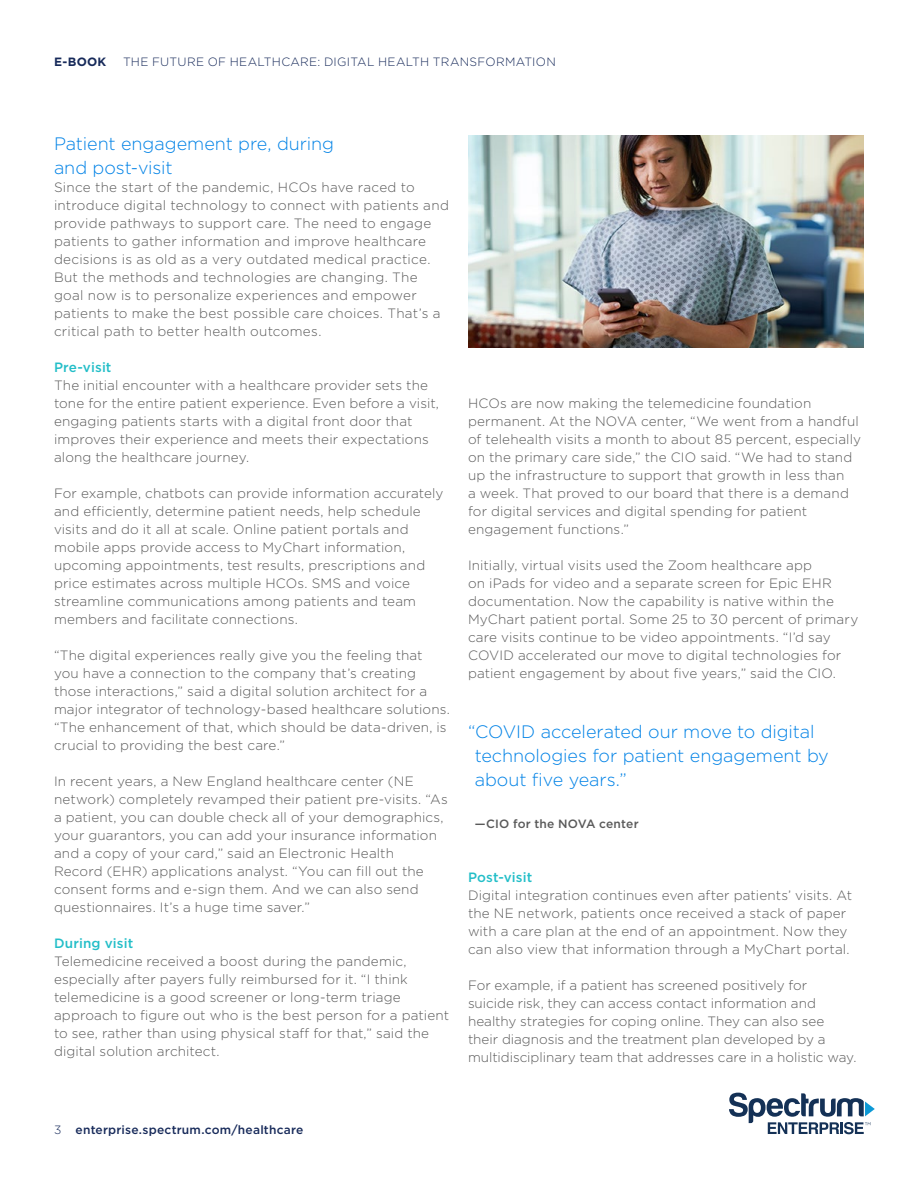
<style>
.page{position:relative;width:918px;height:1188px;background:#fff}
.page>*{position:absolute;margin:0;border:0;box-sizing:border-box;transform-origin:0 0}
.t1{font:300 18px/24px "Gotham";letter-spacing:-.005em;color:#0082e6}
.t2{font:300 13.5px/18px "Gotham";letter-spacing:.01em;color:#5a5a5a}
.t3{font:500 13.5px "Gotham";letter-spacing:.01em;color:#23bec8}
.t4{font:300 12px "Gotham";letter-spacing:.02em;color:#172a5a}
.t5{font:500 12px "Gotham";letter-spacing:.02em;color:#172a5a}
.t6{font:500 12px "Gotham";letter-spacing:.015em;color:#5a5a5a}
.t7{font:700 12px "Gotham";color:#172a5a}
</style>
<div class="page">
<img style="left:468px;top:135px;width:396px;height:213px">
<svg style="left:729px;top:1093px;width:146px;height:41px"></svg>
<p class="t7" style="left:54px;top:54px;width:54px">E-BOOK</p>
<p class="t4" style="left:123px;top:54px;width:434px">THE FUTURE OF HEALTHCARE: DIGITAL HEALTH TRANSFORMATION</p>
<h1 class="t1" style="left:54px;top:131px;width:282px">Patient engagement pre, during and post-visit</h1>
<p class="t2" style="left:54px;top:178px;width:396px">Since the start of the pandemic, HCOs have raced to introduce digital technology to connect with patients and provide pathways to support care. The need to engage patients to gather information and improve healthcare decisions is as old as a very outdated medical practice.<br>But the methods and technologies are changing. The goal now is to personalize experiences and empower patients to make the best possible care choices. That’s a critical path to better health outcomes.</p>
<p class="t3" style="left:54px;top:358px;width:59px">Pre-visit</p>
<p class="t2" style="left:54px;top:376px;width:387px">The initial encounter with a healthcare provider sets the tone for the entire patient experience. Even before a visit, engaging patients starts with a digital front door that improves their experience and meets their expectations along the healthcare journey.</p>
<p class="t2" style="left:54px;top:484px;width:391px">For example, chatbots can provide information accurately and efficiently, determine patient needs, help schedule visits and do it all at scale. Online patient portals and mobile apps provide access to MyChart information, upcoming appointments, test results, prescriptions and price estimates across multiple HCOs. SMS and voice streamline communications among patients and team members and facilitate connections.</p>
<p class="t2" style="left:54px;top:646px;width:397px">“The digital experiences really give you the feeling that you have a connection to the company that’s creating those interactions,” said a digital solution architect for a major integrator of technology-based healthcare solutions. “The enhancement of that, which should be data-driven, is crucial to providing the best care.”</p>
<p class="t2" style="left:54px;top:772px;width:395px">In recent years, a New England healthcare center (NE network) completely revamped their patient pre-visits. “As a patient, you can double check all of your demographics, your guarantors, you can add your insurance information and a copy of your card,” said an Electronic Health<br>Record (EHR) applications analyst. “You can fill out the consent forms and e-sign them. And we can also send questionnaires. It’s a huge time saver.”</p>
<p class="t3" style="left:54px;top:934px;width:81px">During visit</p>
<p class="t2" style="left:54px;top:952px;width:397px">Telemedicine received a boost during the pandemic, especially after payers fully reimbursed for it. “I think telemedicine is a good screener or long-term triage approach to figure out who is the best person for a patient to see, rather than using physical staff for that,” said the digital solution architect.</p>
<p class="t2" style="left:468px;top:394px;width:395px">HCOs are now making the telemedicine foundation permanent. At the NOVA center, “We went from a handful of telehealth visits a month to about 85 percent, especially on the primary care side,” the CIO said. “We had to stand up the infrastructure to support that growth in less than<br>a week. That proved to our board that there is a demand for digital services and digital spending for patient engagement functions.”</p>
<p class="t2" style="left:468px;top:556px;width:392px">Initially, virtual visits used the Zoom healthcare app<br>on iPads for video and a separate screen for Epic EHR documentation. Now the capability is native within the MyChart patient portal. Some 25 to 30 percent of primary care visits continue to be video appointments. “I’d say COVID accelerated our move to digital technologies for patient engagement by about five years,” said the CIO.</p>
<h1 class="t1" style="left:475px;top:719px;width:356px;text-indent:-7px">“COVID accelerated our move to digital technologies for patient engagement by about five years.”</h1>
<p class="t6" style="left:475px;top:816px;width:165px">—CIO for the NOVA center</p>
<p class="t3" style="left:468px;top:868px;width:66px">Post-visit</p>
<p class="t2" style="left:468px;top:886px;width:386px">Digital integration continues even after patients’ visits. At the NE network, patients once received a stack of paper with a care plan at the end of an appointment. Now they can also view that information through a MyChart portal.</p>
<p class="t2" style="left:468px;top:976px;width:390px">For example, if a patient has screened positively for<br>suicide risk, they can access contact information and healthy strategies for coping online. They can also see their diagnosis and the treatment plan developed by a multidisciplinary team that addresses care in a holistic way.</p>
<p class="t4" style="left:54px;top:1122px;width:9px">3</p>
<p class="t5" style="left:76px;top:1122px;width:229px">enterprise.spectrum.com/healthcare</p>
</div>
